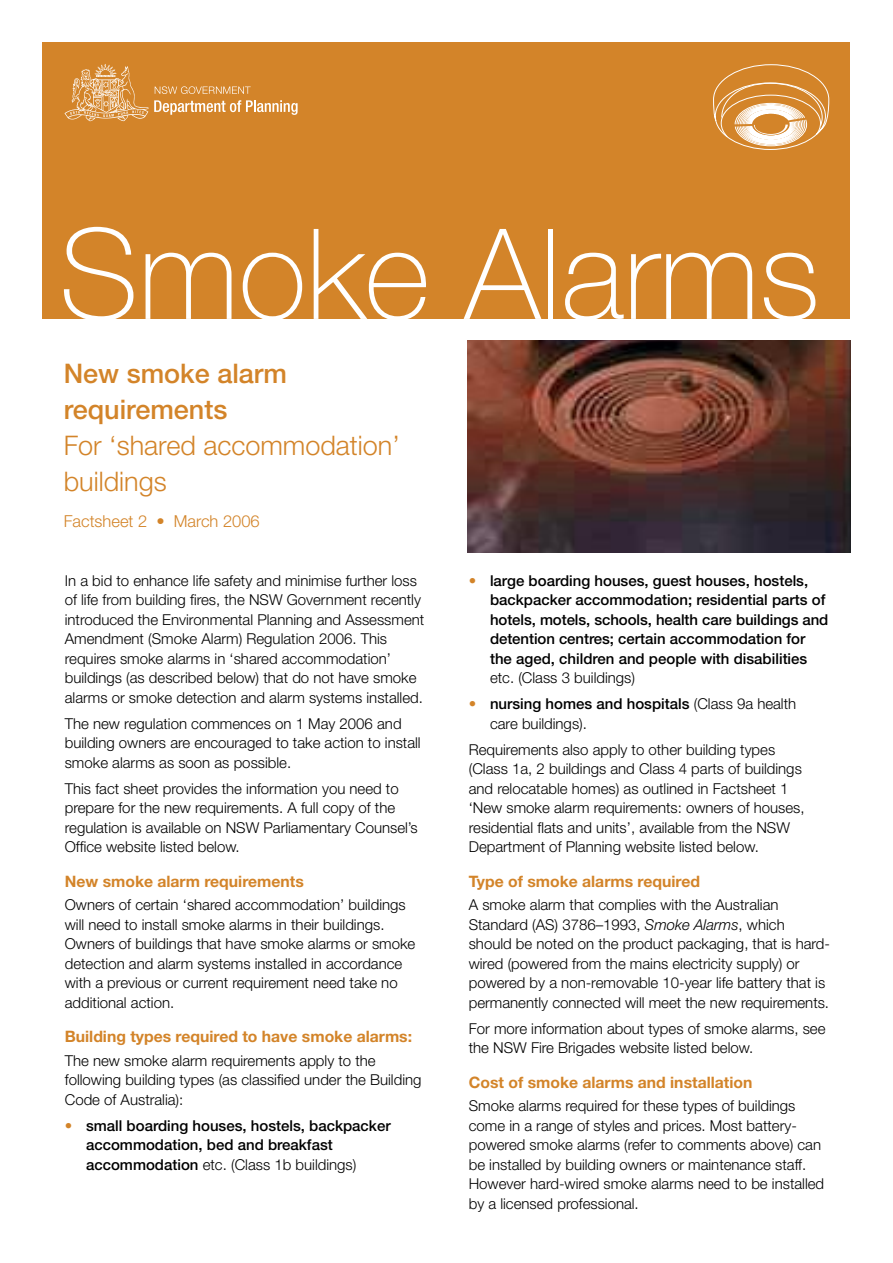
<style>
.page{position:relative;width:893px;height:1263px;background:#fff}
.page>*{position:absolute;margin:0;border:0;box-sizing:border-box;transform-origin:0 0}
.t1{font:100 126px "Helvetica Neue";color:#fff}
.t2{font:300 27px/36px "Helvetica Neue";color:#d38429}
.t3{font:500 27px/36px "Helvetica Neue";color:#d38429}
.t4{font:300 16.5px "Helvetica Neue";color:#d38429}
.subhead_02{font:700 15.75px "Helvetica Neue";color:#d38429}
.body{font:300 15px/19.5px "Helvetica Neue";color:#000}
.bullet{font:500 15px/19.5px "Helvetica Neue";color:#000}
.bullet-2{font:300 15px/19.5px "Helvetica Neue";color:#000}
.s1{font-weight:300;color:#d38429}
.s2{font-weight:300}
.s3{color:#d38429}
.s4{font-weight:500}
.s5{font-style:italic}
</style>
<div class="page">
<div style="left:43px;top:43px;width:807px;height:276px;background:#d38429"></div>
<svg style="left:65px;top:64px;width:233px;height:57px"></svg>
<svg style="left:713px;top:64px;width:116px;height:86px"></svg>
<img style="left:468px;top:340px;width:382px;height:213px">
<p class="t1" style="left:59px;top:202px;width:762px">Smoke Alarms</p>
<p class="t3" style="left:64px;top:355px;width:225px">New smoke alarm requirements</p>
<p class="t2" style="left:64px;top:426px;width:338px">For ‘shared accommodation’ buildings</p>
<p class="t4" style="left:64px;top:510px;width:197px">Factsheet 2 • March 2006</p>
<p class="body" style="left:65px;top:570px;width:361px">In a bid to enhance life safety and minimise further loss of life from building fires, the NSW Government recently introduced the Environmental Planning and Assessment Amendment (Smoke Alarm) Regulation 2006. This requires smoke alarms in ‘shared accommodation’ buildings (as described below) that do not have smoke alarms or smoke detection and alarm systems installed.</p>
<p class="body" style="left:65px;top:713px;width:357px">The new regulation commences on 1 May 2006 and building owners are encouraged to take action to install smoke alarms as soon as possible.</p>
<p class="body" style="left:65px;top:778px;width:354px">This fact sheet provides the information you need to prepare for the new requirements. A full copy of the regulation is available on NSW Parliamentary Counsel’s Office website listed below.</p>
<p class="subhead_02" style="left:65px;top:871px;width:241px">New smoke alarm requirements</p>
<p class="body" style="left:65px;top:895px;width:352px">Owners of certain ‘shared accommodation’ buildings will need to install smoke alarms in their buildings.<br>Owners of buildings that have smoke alarms or smoke detection and alarm systems installed in accordance with a previous or current requirement need take no additional action.</p>
<p class="subhead_02" style="left:65px;top:1027px;width:349px">Building types required to have smoke alarms:</p>
<p class="body" style="left:65px;top:1050px;width:358px">The new smoke alarm requirements apply to the following building types (as classified under the Building<br>Code of Australia):</p>
<p class="bullet" style="left:86px;top:1115px;width:306px;text-indent:-21px"><span class="s1">•</span> small boarding houses, hostels, backpacker accommodation, bed and breakfast accommodation <span class="s2">etc. (Class 1b buildings)</span></p>
<p class="bullet" style="left:490px;top:571px;width:340px;text-indent:-21px"><span class="s1">•</span> large boarding houses, guest houses, hostels, backpacker accommodation; residential parts of hotels, motels, schools, health care buildings and detention centres; certain accommodation for the aged, children and people with disabilities <span class="s2">etc. (Class 3 buildings)</span></p>
<p class="bullet-2" style="left:490px;top:694px;width:308px;text-indent:-21px"><span class="s3">•</span> <span class="s4">nursing homes and hospitals</span> (Class 9a health care buildings).</p>
<p class="body" style="left:469px;top:739px;width:337px">Requirements also apply to other building types (Class 1a, 2 buildings and Class 4 parts of buildings and relocatable homes) as outlined in Factsheet 1 ‘New smoke alarm requirements: owners of houses, residential flats and units’, available from the NSW Department of Planning website listed below.</p>
<p class="subhead_02" style="left:469px;top:871px;width:233px">Type of smoke alarms required</p>
<p class="body" style="left:469px;top:895px;width:363px">A smoke alarm that complies with the Australian Standard (AS) 3786–1993, <span class="s5">Smoke Alarms</span>, which should be noted on the product packaging, that is hard&shy;wired (powered from the mains electricity supply) or powered by a non-removable 10-year life battery that is permanently connected will meet the new requirements.</p>
<p class="body" style="left:469px;top:1018px;width:358px">For more information about types of smoke alarms, see the NSW Fire Brigades website listed below.</p>
<p class="subhead_02" style="left:469px;top:1072px;width:285px">Cost of smoke alarms and installation</p>
<p class="body" style="left:469px;top:1096px;width:357px">Smoke alarms required for these types of buildings come in a range of styles and prices. Most battery&shy;powered smoke alarms (refer to comments above) can be installed by building owners or maintenance staff.<br>However hard-wired smoke alarms need to be installed by a licensed professional.</p>
</div>
